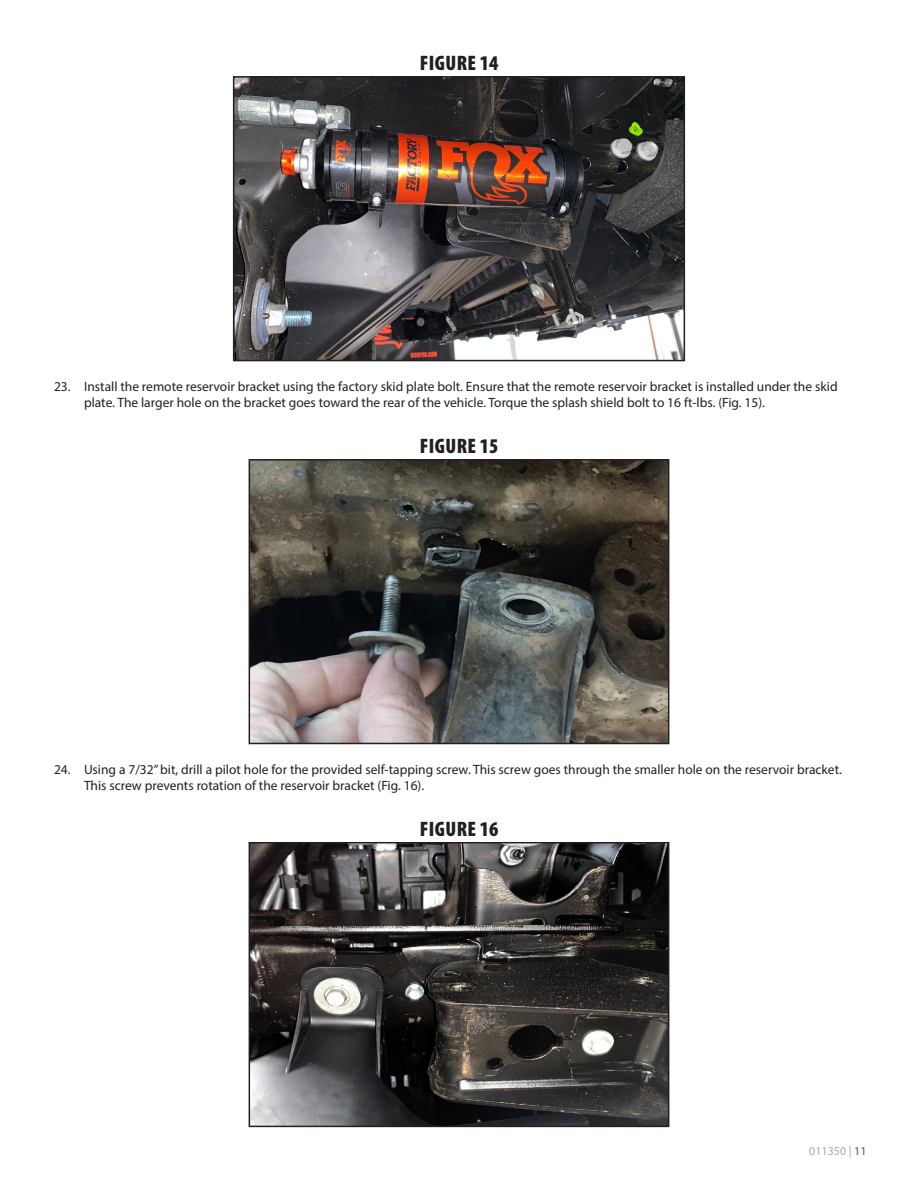
<style>
.page{position:relative;width:918px;height:1188px;background:#fff}
.page>*{position:absolute;margin:0;border:0;box-sizing:border-box;transform-origin:0 0}
.Photo-Caption{font:900 condensed 21px "Myriad Pro";letter-spacing:.02em;color:#231f20}
.t1{font:13.5px/16.2px "Myriad Pro";color:#231f20}
.t2{font:12px "Myriad Pro";color:#a8a9ad}
.s1{color:#57585a}
</style>
<div class="page">
<img style="left:236px;top:79px;width:446px;height:279px">
<div style="left:233px;top:76px;width:452px;height:285px;border:2px solid #231f20"></div>
<img style="left:252px;top:462px;width:414px;height:279px">
<div style="left:249px;top:459px;width:420px;height:285px;border:2px solid #231f20"></div>
<img style="left:252px;top:845px;width:414px;height:279px">
<div style="left:249px;top:842px;width:420px;height:285px;border:2px solid #231f20"></div>
<p class="Photo-Caption" style="left:420px;top:49px;width:80px">FIGURE 14</p>
<p class="t1" style="left:84px;top:378px;width:755px;text-indent:-30px">23. Install the remote reservoir bracket using the factory skid plate bolt. Ensure that the remote reservoir bracket is installed under the skid plate. The larger hole on the bracket goes toward the rear of the vehicle. Torque the splash shield bolt to 16 ft-lbs. (Fig. 15).</p>
<p class="Photo-Caption" style="left:420px;top:432px;width:80px">FIGURE 15</p>
<p class="t1" style="left:84px;top:761px;width:759px;text-indent:-30px">24. Using a 7/32” bit, drill a pilot hole for the provided self-tapping screw. This screw goes through the smaller hole on the reservoir bracket.<br>This screw prevents rotation of the reservoir bracket (Fig. 16).</p>
<p class="Photo-Caption" style="left:420px;top:815px;width:80px">FIGURE 16</p>
<p class="t2" style="left:809px;top:1143px;width:59px">011350 | <span class="s1">11</span></p>
</div>
